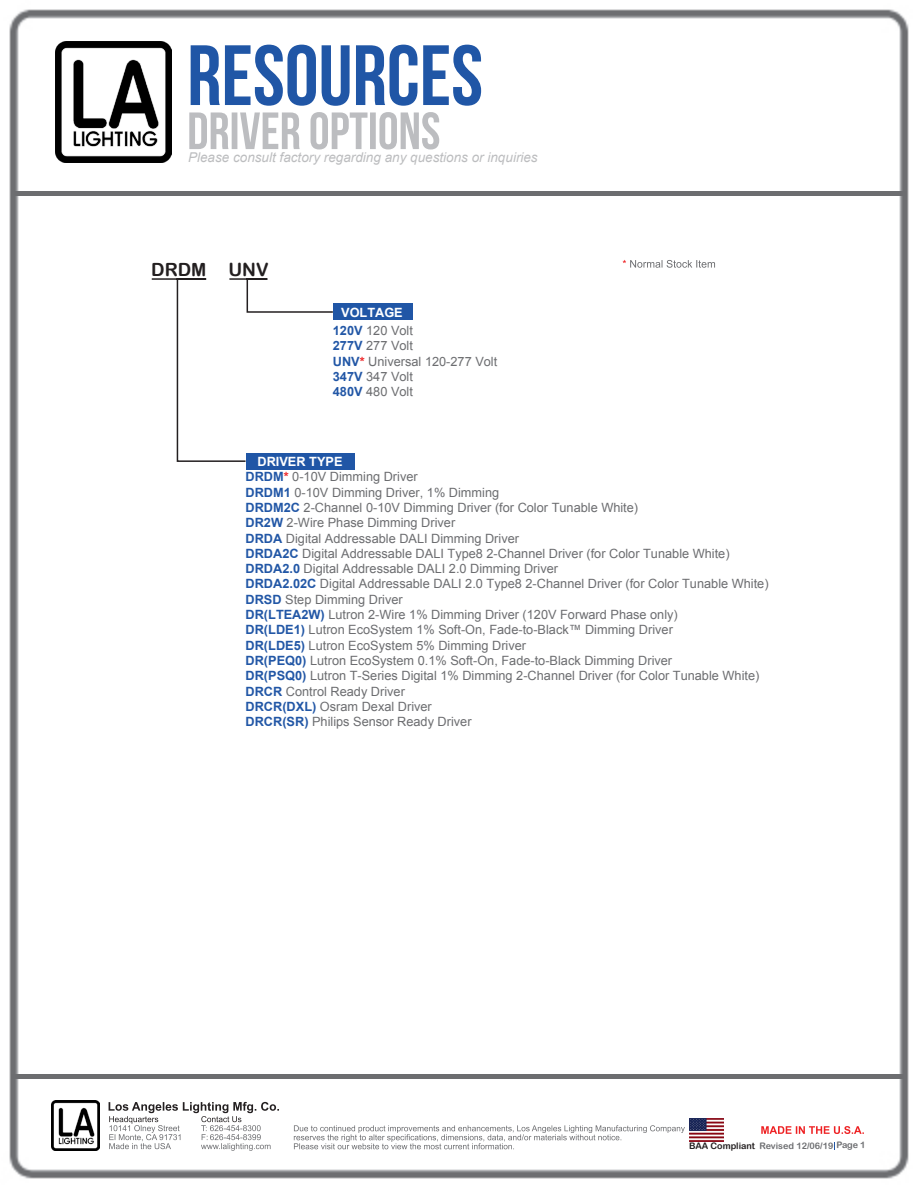
<style>
.page{position:relative;width:918px;height:1188px;background:#fff}
.page>*{position:absolute;margin:0;border:0;box-sizing:border-box;transform-origin:0 0}
.t1{font:18.15px "Arial Rounded MT Bold";color:#231f20}
.t2{font:italic 13.5px "Arial";color:#bcbdbf}
.t3{font:12.75px/15.3px "Arial";color:#6c6d70}
.t4{font:700 12.75px "Arial";color:#fff}
.t5{font:9px "Arial Rounded MT Bold";color:#6c6d70}
.t6{font:9px "Arial Rounded MT Bold";color:#231f20}
.s1{font-weight:700;color:#2257a6}
.s2{font-weight:700;color:#ee2123}
</style>
<div class="page">
<img style="left:9px;top:9px;width:900px;height:1170px">
<hr style="left:14px;top:192px;width:892px;height:4px;background:#6c6d70">
<hr style="left:12px;top:1075px;width:892px;height:4px;background:#6c6d70">
<svg style="left:191px;top:45px;width:290px;height:61px"></svg>
<svg style="left:189px;top:112px;width:250px;height:38px"></svg>
<svg style="left:109px;top:1102px;width:170px;height:49px"></svg>
<svg style="left:294px;top:1125px;width:391px;height:24px"></svg>
<img style="left:52px;top:1100px;width:48px;height:50px">
<img style="left:55px;top:41px;width:117px;height:122px">
<svg style="left:623px;top:260px;width:92px;height:8px"></svg>
<div style="left:246px;top:453px;width:109px;height:16px;background:#2056a6"></div>
<div style="left:333px;top:304px;width:80px;height:16px;background:#2056a6"></div>
<svg style="left:151px;top:278px;width:183px;height:185px"></svg>
<svg style="left:761px;top:1126px;width:103px;height:8px"></svg>
<img style="left:689px;top:1119px;width:35px;height:22px">
<p class="t2" style="left:188px;top:149px;width:351px">Please consult factory regarding any questions or inquiries</p>
<p class="t1" style="left:151px;top:259px;width:119px">DRDM UNV</p>
<p class="t4" style="left:341px;top:304px;width:63px">VOLTAGE</p>
<p class="t3" style="left:333px;top:323px;width:166px"><span class="s1">120V</span> 120 Volt<br><span class="s1">277V</span> 277 Volt<br><span class="s1">UNV</span><span class="s2">*</span> Universal 120-277 Volt<br><span class="s1">347V</span> 347 Volt<br><span class="s1">480V</span> 480 Volt</p>
<p class="t4" style="left:258px;top:453px;width:87px">DRIVER TYPE</p>
<p class="t3" style="left:246px;top:469px;width:525px"><span class="s1">DRDM</span><span class="s2">*</span> 0-10V Dimming Driver<br><span class="s1">DRDM1</span> 0-10V Dimming Driver, 1% Dimming<br><span class="s1">DRDM2C</span> 2-Channel 0-10V Dimming Driver (for Color Tunable White)<br><span class="s1">DR2W</span> 2-Wire Phase Dimming Driver<br><span class="s1">DRDA</span> Digital Addressable DALI Dimming Driver<br><span class="s1">DRDA2C</span> Digital Addressable DALI Type8 2-Channel Driver (for Color Tunable White)<br><span class="s1">DRDA2.0</span> Digital Addressable DALI 2.0 Dimming Driver<br><span class="s1">DRDA2.02C</span> Digital Addressable DALI 2.0 Type8 2-Channel Driver (for Color Tunable White)<br><span class="s1">DRSD</span> Step Dimming Driver<br><span class="s1">DR(LTEA2W)</span> Lutron 2-Wire 1% Dimming Driver (120V Forward Phase only)<br><span class="s1">DR(LDE1)</span> Lutron EcoSystem 1% Soft-On, Fade-to-Black™ Dimming Driver<br><span class="s1">DR(LDE5)</span> Lutron EcoSystem 5% Dimming Driver<br><span class="s1">DR(PEQ0)</span> Lutron EcoSystem 0.1% Soft-On, Fade-to-Black Dimming Driver<br><span class="s1">DR(PSQ0)</span> Lutron T-Series Digital 1% Dimming 2-Channel Driver (for Color Tunable White)<br><span class="s1">DRCR</span> Control Ready Driver<br><span class="s1">DRCR(DXL)</span> Osram Dexal Driver<br><span class="s1">DRCR(SR)</span> Philips Sensor Ready Driver</p>
<p class="t6" style="left:689px;top:1141px;width:67px">BAA Compliant</p>
<p class="t5" style="left:760px;top:1140px;width:108px">Revised 12/06/19 Page 1</p>
</div>
